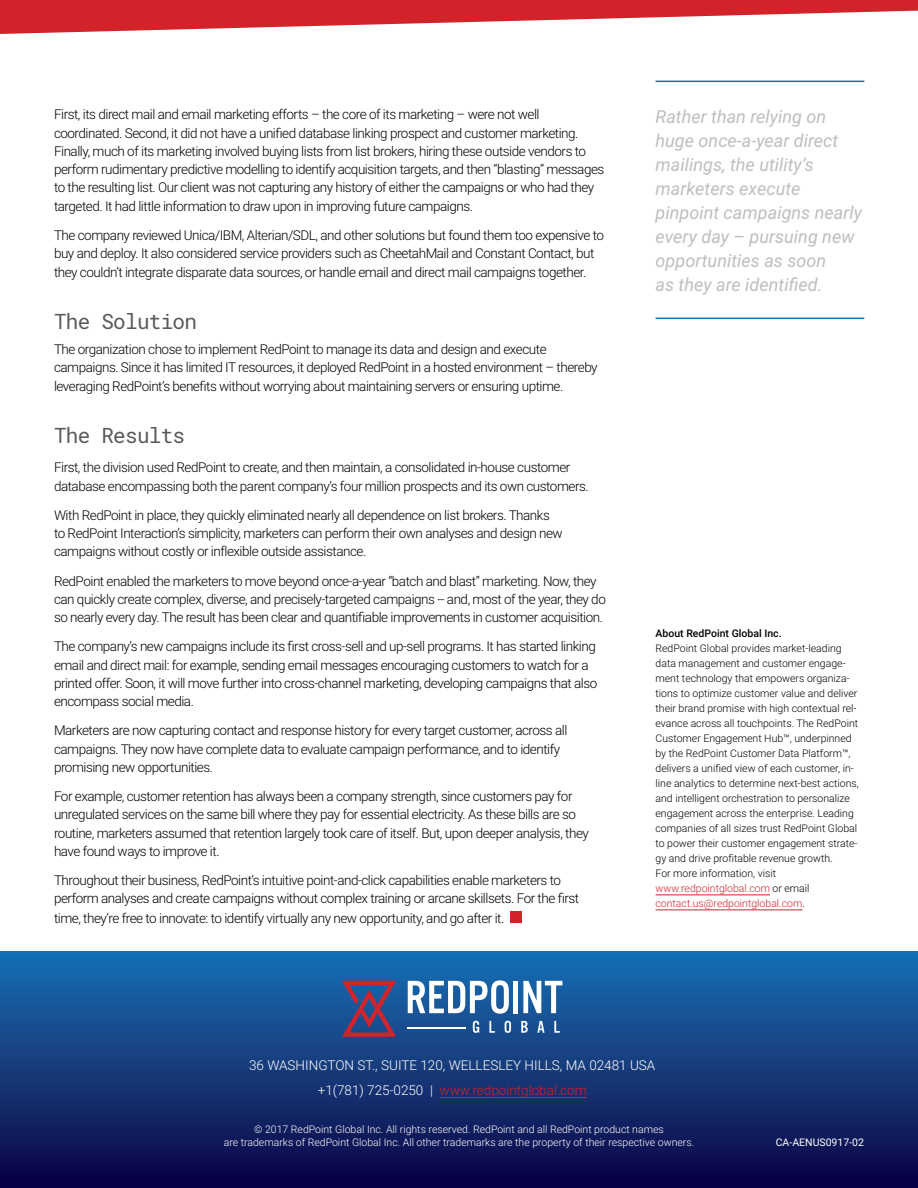
<style>
.page{position:relative;width:918px;height:1188px;background:#fff}
.page>*{position:absolute;margin:0;border:0;box-sizing:border-box;transform-origin:0 0}
.t1{font:21px "Roboto Mono";letter-spacing:-.035em;color:#58595b}
.t2{font:italic 18px/24px "Roboto";color:#bcbec0}
.t3{font:300 13.5px/18.3px "Roboto";letter-spacing:-.035em;color:#000}
.t4{font:300 13.5px/24.9px "Roboto";color:#fff;text-align:center}
.t5{font:700 13.5px "Roboto";color:#bcbec0}
.t6{font:300 10.5px/15px "Roboto";color:#000}
.t7{font:300 10.5px/13.5px "Roboto";color:#fff;text-align:center}
.t8{font:500 10.5px "Roboto";color:#000}
.t9{font:10.5px "Roboto";color:#fff}
.s1{color:#d2232a}
</style>
<div class="page">
<svg style="left:0;top:0;width:918px;height:34px"></svg>
<div style="left:0;top:951px;width:918px;height:237px;background:linear-gradient(to bottom,#1972b5,#0d0142)"></div>
<svg style="left:342px;top:981px;width:54px;height:56px"></svg>
<svg style="left:408px;top:980px;width:101px;height:34px"></svg>
<div style="left:513px;top:981px;width:5px;height:32px;background:#fff"></div>
<svg style="left:523px;top:981px;width:39px;height:32px"></svg>
<svg style="left:473px;top:1021px;width:6px;height:12px"></svg>
<svg style="left:489px;top:1021px;width:6px;height:12px"></svg>
<svg style="left:505px;top:1021px;width:6px;height:12px"></svg>
<svg style="left:521px;top:1021px;width:7px;height:12px"></svg>
<svg style="left:537px;top:1021px;width:8px;height:12px"></svg>
<svg style="left:554px;top:1021px;width:6px;height:12px"></svg>
<hr style="left:408px;top:1027px;width:58px;height:2px;background:#fff">
<hr style="left:440px;top:1097px;width:147px;height:1px;background:#d2232a">
<hr style="left:656px;top:895px;width:114px;height:1px;background:#d2232a">
<hr style="left:656px;top:910px;width:146px;height:1px;background:#d2232a">
<div style="left:510px;top:911px;width:11px;height:12px;background:#d2232a"></div>
<hr style="left:656px;top:81px;width:208px;height:1px;background:#1072ba">
<hr style="left:656px;top:318px;width:208px;height:1px;background:#1072ba">
<p class="t3" style="left:54px;top:105px;width:552px">First, its direct mail and email marketing efforts – the core of its marketing – were not well coordinated. Second, it did not have a unified database linking prospect and customer marketing.<br>Finally, much of its marketing involved buying lists from list brokers, hiring these outside vendors to perform rudimentary predictive modelling to identify acquisition targets, and then “blasting” messages to the resulting list. Our client was not capturing any history of either the campaigns or who had they targeted. It had little information to draw upon in improving future campaigns.</p>
<p class="t3" style="left:54px;top:225px;width:552px">The company reviewed Unica/IBM, Alterian/SDL, and other solutions but found them too expensive to buy and deploy. It also considered service providers such as CheetahMail and Constant Contact, but they couldn’t integrate disparate data sources, or handle email and direct mail campaigns together.</p>
<h1 class="t1" style="left:54px;top:307px;width:145px">The Solution</h1>
<p class="t3" style="left:54px;top:340px;width:545px">The organization chose to implement RedPoint to manage its data and design and execute campaigns. Since it has limited IT resources, it deployed RedPoint in a hosted environment – thereby leveraging RedPoint’s benefits without worrying about maintaining servers or ensuring uptime.</p>
<h1 class="t1" style="left:54px;top:421px;width:133px">The Results</h1>
<p class="t3" style="left:54px;top:458px;width:536px">First, the division used RedPoint to create, and then maintain, a consolidated in-house customer database encompassing both the parent company’s four million prospects and its own customers.</p>
<p class="t3" style="left:54px;top:505px;width:510px">With RedPoint in place, they quickly eliminated nearly all dependence on list brokers. Thanks to RedPoint Interaction’s simplicity, marketers can perform their own analyses and design new campaigns without costly or inflexible outside assistance.</p>
<p class="t3" style="left:54px;top:571px;width:553px">RedPoint enabled the marketers to move beyond once-a-year “batch and blast” marketing. Now, they can quickly create complex, diverse, and precisely-targeted campaigns -- and, most of the year, they do so nearly every day. The result has been clear and quantifiable improvements in customer acquisition.</p>
<p class="t3" style="left:54px;top:637px;width:545px">The company’s new campaigns include its first cross-sell and up-sell programs. It has started linking email and direct mail: for example, sending email messages encouraging customers to watch for a printed offer. Soon, it will move further into cross-channel marketing, developing campaigns that also encompass social media.</p>
<p class="t3" style="left:54px;top:721px;width:515px">Marketers are now capturing contact and response history for every target customer, across all campaigns. They now have complete data to evaluate campaign performance, and to identify promising new opportunities.</p>
<p class="t3" style="left:54px;top:787px;width:536px">For example, customer retention has always been a company strength, since customers pay for unregulated services on the same bill where they pay for essential electricity. As these bills are so routine, marketers assumed that retention largely took care of itself. But, upon deeper analysis, they have found ways to improve it.</p>
<p class="t3" style="left:54px;top:870px;width:527px;line-height:18.9px">Throughout their business, RedPoint’s intuitive point-and-click capabilities enable marketers to perform analyses and create campaigns without complex training or arcane skillsets. For the first time, they’re free to innovate: to identify virtually any new opportunity, and go after it.</p>
<h2 class="t2" style="left:656px;top:104px;width:208px">Rather than relying on huge once-a-year direct mailings, the utility’s marketers execute pinpoint campaigns nearly every day – pursuing new opportunities as soon<br>as they are identified.</h2>
<p class="t8" style="left:656px;top:626px;width:128px">About RedPoint Global Inc.</p>
<p class="t6" style="left:656px;top:640px;width:205px">RedPoint Global provides market-leading data management and customer engage&shy;ment technology that empowers organiza&shy;tions to optimize customer value and deliver their brand promise with high contextual rel&shy;evance across all touchpoints. The RedPoint Customer Engagement Hub™, underpinned by the RedPoint Customer Data Platform™, delivers a unified view of each customer, in&shy;line analytics to determine next-best actions, and intelligent orchestration to personalize engagement across the enterprise. Leading companies of all sizes trust RedPoint Global to power their customer engagement strate&shy;gy and drive profitable revenue growth.<br>For more information, visit <span class="s1">www.redpointglobal.com</span> or email <span class="s1">contact.us@redpointglobal.com</span>.</p>
<p class="t4" style="left:249px;top:1052px;width:408px">36 WASHINGTON ST., SUITE 120, WELLESLEY HILLS, MA 02481 USA +1(781) 725-0250 | <span class="s1">www.redpointglobal.com</span></p>
<p class="t7" style="left:224px;top:1122px;width:472px">© 2017 RedPoint Global Inc. All rights reserved. RedPoint and all RedPoint product names<br>are trademarks of RedPoint Global Inc. All other trademarks are the property of their respective owners.</p>
<p class="t5" style="left:369px;top:1130px;width:181px">Page 2 | REDPOINT GLOBAL</p>
<p class="t9" style="left:776px;top:1135px;width:90px">CA-AENUS0917-02</p>
</div>
